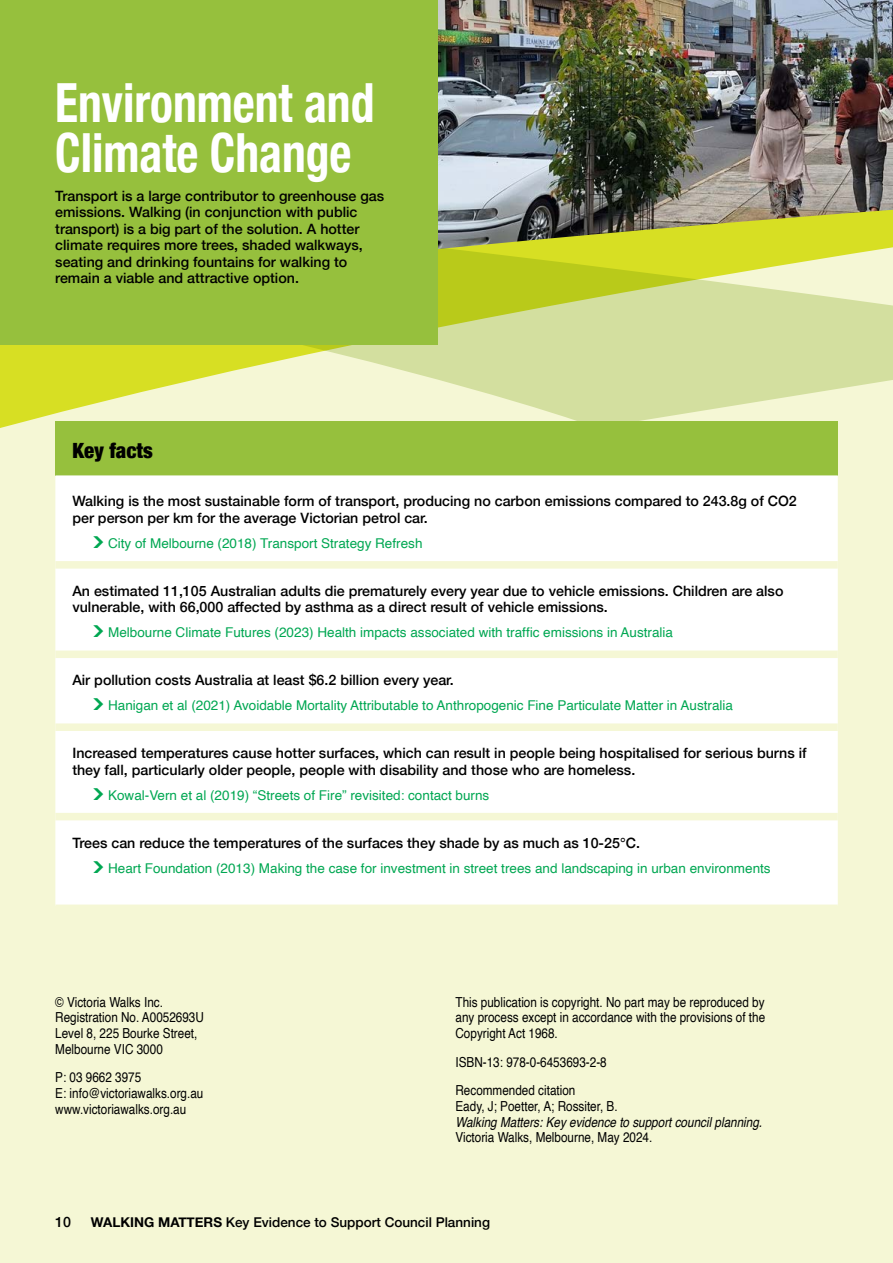
<style>
.page{position:relative;width:893px;height:1263px;background:#f5f7d5}
.page>*{position:absolute;margin:0;border:0;box-sizing:border-box;transform-origin:0 0}
.t1{font:700 condensed 54px/49.5px "Helvetica Neue";color:#fff;scale:.88 1}
.t2{font:900 condensed 21px "Helvetica Neue";color:#000}
.t3{font:500 14.25px/16.5px "Helvetica Neue";color:#000}
.t4{font:13.8px/15.8px "Helvetica";color:#000;scale:.85 1}
.t5{font:italic 13.8px "Helvetica";color:#000;scale:.85 1}
.t6{font:13.5px "Helvetica";color:#00a752}
.t7{font:500 13.5px "Helvetica Neue";color:#000}
.s1{font-family:"Arrowstfb";font-size:14.25px}
.s2{font-weight:700}
</style>
<div class="page">
<img style="left:437px;top:0;width:456px;height:132px">
<svg style="left:0;top:132px;width:893px;height:296px"></svg>
<div style="left:0;top:0;width:437px;height:344px;background:#96c03d"></div>
<div style="left:55px;top:421px;width:783px;height:54px;background:#96c03d"></div>
<div style="left:55px;top:475px;width:783px;height:429px;background:#fff"></div>
<div style="left:55px;top:561px;width:783px;height:8px;background:#f5f7d5"></div>
<div style="left:55px;top:650px;width:783px;height:8px;background:#f5f7d5"></div>
<div style="left:55px;top:723px;width:783px;height:8px;background:#f5f7d5"></div>
<div style="left:55px;top:813px;width:783px;height:7px;background:#f5f7d5"></div>
<h1 class="t1" style="left:55px;top:74px;width:364px">Environment and<br>Climate Change</h1>
<p class="t3" style="left:55px;top:186px;width:330px">Transport is a large contributor to greenhouse gas emissions. Walking (in conjunction with public transport) is a big part of the solution. A hotter climate requires more trees, shaded walkways, seating and drinking fountains for walking to remain a viable and attractive option.</p>
<h2 class="t2" style="left:72px;top:434px;width:82px">Key facts</h2>
<p class="t3" style="left:72px;top:492px;width:726px">Walking is the most sustainable form of transport, producing no carbon emissions compared to 243.8g of CO2 per person per km for the average Victorian petrol car.</p>
<p class="t6" style="left:94px;top:533px;width:330px"><span class="s1">M</span> City of Melbourne (2018) Transport Strategy Refresh</p>
<p class="t3" style="left:72px;top:581px;width:713px">An estimated 11,105 Australian adults die prematurely every year due to vehicle emissions. Children are also vulnerable, with 66,000 affected by asthma as a direct result of vehicle emissions.</p>
<p class="t6" style="left:94px;top:622px;width:581px"><span class="s1">M</span> Melbourne Climate Futures (2023) Health impacts associated with traffic emissions in Australia</p>
<p class="t3" style="left:72px;top:671px;width:383px">Air pollution costs Australia at least $6.2 billion every year.</p>
<p class="t6" style="left:94px;top:695px;width:641px"><span class="s1">M</span> Hanigan et al (2021) Avoidable Mortality Attributable to Anthropogenic Fine Particulate Matter in Australia</p>
<p class="t3" style="left:72px;top:744px;width:736px">Increased temperatures cause hotter surfaces, which can result in people being hospitalised for serious burns if they fall, particularly older people, people with disability and those who are homeless.</p>
<p class="t6" style="left:94px;top:784px;width:397px"><span class="s1">M</span> Kowal-Vern et al (2019) “Streets of Fire” revisited: contact burns</p>
<p class="t3" style="left:72px;top:833px;width:569px">Trees can reduce the temperatures of the surfaces they shade by as much as 10-25°C.</p>
<p class="t6" style="left:94px;top:857px;width:679px"><span class="s1">M</span> Heart Foundation (2013) Making the case for investment in street trees and landscaping in urban environments</p>
<p class="t4" style="left:55px;top:994px;width:176px">© Victoria Walks Inc.<br>Registration No. A0052693U<br>Level 8, 225 Bourke Street,<br>Melbourne VIC 3000</p>
<p class="t4" style="left:55px;top:1070px;width:176px">P: 03 9662 3975<br>E: info@victoriawalks.org.au www.victoriawalks.org.au</p>
<p class="t4" style="left:455px;top:994px;width:366px;text-align:justify">This publication is copyright. No part may be reproduced by any process except in accordance with the provisions of the Copyright Act 1968.</p>
<p class="t4" style="left:455px;top:1048px;width:179px;line-height:28.5px">ISBN-13: 978-0-6453693-2-8<br>Recommended citation</p>
<p class="t4" style="left:455px;top:1099px;width:192px">Eady, J; Poetter, A; Rossiter, B.</p>
<p class="t5" style="left:455px;top:1111px;width:362px">Walking Matters: Key evidence to support council planning.</p>
<p class="t4" style="left:455px;top:1130px;width:233px">Victoria Walks, Melbourne, May 2024.</p>
<p class="t3" style="left:55px;top:1213px;width:17px">10</p>
<p class="t7" style="left:91px;top:1212px;width:401px"><span class="s2">WALKING MATTERS</span> Key Evidence to Support Council Planning</p>
</div>
